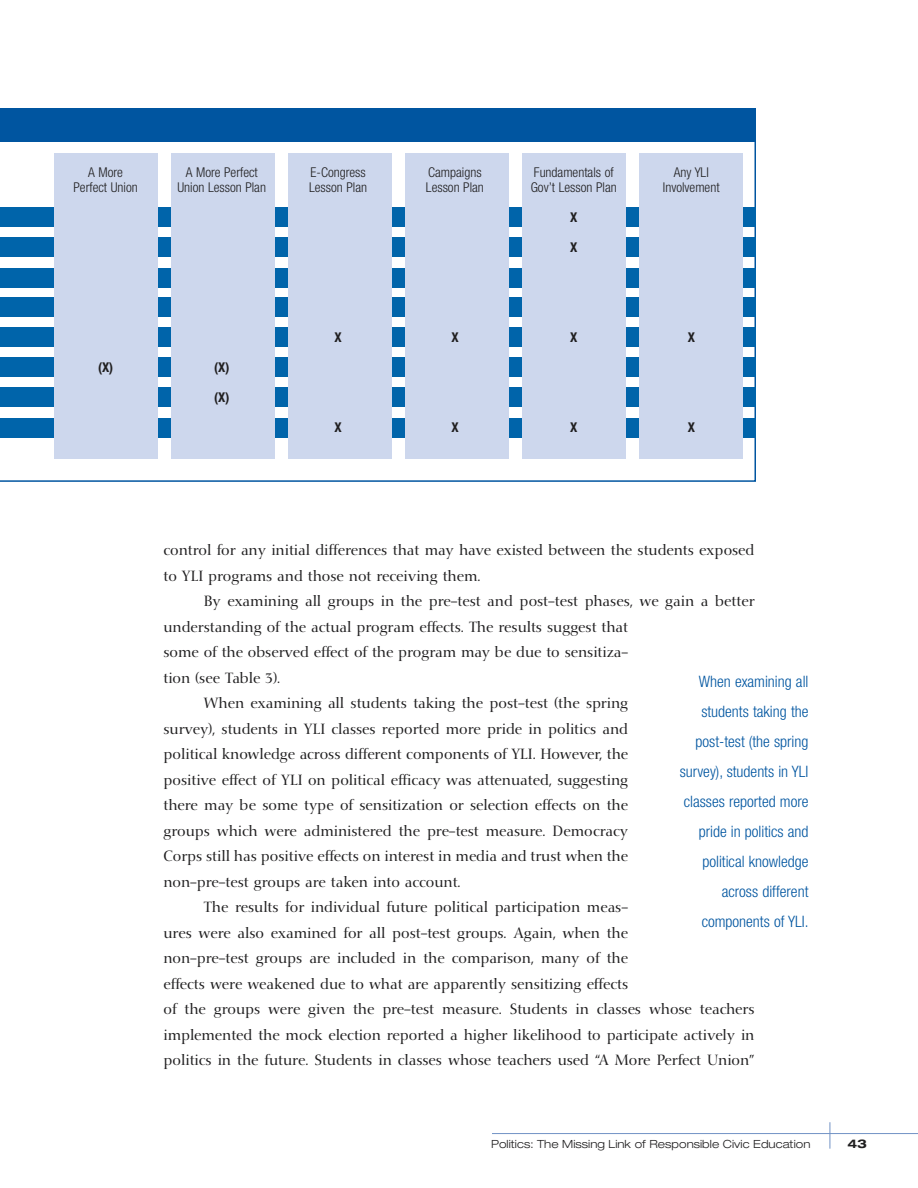
<style>
.page{position:relative;width:918px;height:1188px;background:#fff}
.page>*{position:absolute;margin:0;border:0;box-sizing:border-box;transform-origin:0 0}
.t1{font:300 condensed 15.75px/30px "Helvetica Neue";color:#0055a0;text-align:right}
.t2{font:14.7px/25.5px "Nofret";color:#201f20}
.t3{font:300 condensed 13.5px "Helvetica Neue";color:#201f20}
.t4{font:700 condensed 13.5px "Helvetica Neue";color:#201f20}
.t5{font:700 expanded 12px "Helvetica Neue";color:#201f20}
.t6{font:300 expanded 11.25px "Helvetica Neue";letter-spacing:.005em;color:#201f20}
</style>
<div class="page">
<hr style="left:492px;top:1133px;width:426px;height:1px;background:#7192c5">
<svg style="left:830px;top:1122px;width:1px;height:27px"></svg>
<svg style="left:0;top:142px;width:756px;height:340px"></svg>
<div style="left:0;top:207px;width:756px;height:20px;background:#0064aa"></div>
<div style="left:0;top:238px;width:756px;height:19px;background:#0064aa"></div>
<div style="left:0;top:268px;width:756px;height:19px;background:#0064aa"></div>
<div style="left:0;top:298px;width:756px;height:19px;background:#0064aa"></div>
<div style="left:0;top:328px;width:756px;height:19px;background:#0064aa"></div>
<div style="left:0;top:358px;width:756px;height:19px;background:#0064aa"></div>
<div style="left:0;top:387px;width:756px;height:20px;background:#0064aa"></div>
<div style="left:0;top:418px;width:756px;height:19px;background:#0064aa"></div>
<div style="left:54px;top:153px;width:103px;height:306px;background:#cdd7ed"></div>
<div style="left:171px;top:153px;width:103px;height:306px;background:#cdd7ed"></div>
<div style="left:288px;top:153px;width:103px;height:306px;background:#cdd7ed"></div>
<div style="left:405px;top:153px;width:103px;height:306px;background:#cdd7ed"></div>
<div style="left:522px;top:153px;width:103px;height:306px;background:#cdd7ed"></div>
<div style="left:639px;top:153px;width:103px;height:306px;background:#cdd7ed"></div>
<div style="left:0;top:108px;width:756px;height:34px;background:#0055a0"></div>
<p class="t3" style="left:88px;top:167px;width:36px">A More</p>
<p class="t3" style="left:186px;top:167px;width:74px">A More Perfect</p>
<p class="t3" style="left:311px;top:167px;width:57px">E-Congress</p>
<p class="t3" style="left:428px;top:167px;width:55px">Campaigns</p>
<p class="t3" style="left:534px;top:167px;width:81px">Fundamentals of</p>
<p class="t3" style="left:674px;top:167px;width:37px">Any YLI</p>
<p class="t3" style="left:74px;top:182px;width:66px">Perfect Union</p>
<p class="t3" style="left:178px;top:182px;width:90px">Union Lesson Plan</p>
<p class="t3" style="left:309px;top:182px;width:59px">Lesson Plan</p>
<p class="t3" style="left:426px;top:182px;width:59px">Lesson Plan</p>
<p class="t3" style="left:531px;top:182px;width:88px">Gov’t Lesson Plan</p>
<p class="t3" style="left:663px;top:182px;width:58px">Involvement</p>
<p class="t4" style="left:570px;top:212px;width:9px">X</p>
<p class="t4" style="left:570px;top:242px;width:9px">X</p>
<p class="t4" style="left:98px;top:362px;width:17px">(X)</p>
<p class="t4" style="left:214px;top:362px;width:17px">(X)</p>
<p class="t4" style="left:214px;top:392px;width:17px">(X)</p>
<p class="t4" style="left:335px;top:332px;width:9px">X</p>
<p class="t4" style="left:451px;top:332px;width:9px">X</p>
<p class="t4" style="left:570px;top:332px;width:9px">X</p>
<p class="t4" style="left:688px;top:332px;width:9px">X</p>
<p class="t4" style="left:335px;top:422px;width:9px">X</p>
<p class="t4" style="left:451px;top:422px;width:9px">X</p>
<p class="t4" style="left:570px;top:422px;width:9px">X</p>
<p class="t4" style="left:688px;top:422px;width:9px">X</p>
<p class="t2" style="left:164px;top:539px;width:592px">control for any initial differences that may have existed between the students exposed to YLI programs and those not receiving them.</p>
<p class="t2" style="left:204px;top:590px;width:552px">By examining all groups in the pre-test and post-test phases, we gain a better</p>
<p class="t2" style="left:164px;top:615px;width:466px">understanding of the actual program effects. The results suggest that</p>
<p class="t2" style="left:164px;top:641px;width:466px">some of the observed effect of the program may be due to sensitiza-</p>
<p class="t2" style="left:164px;top:666px;width:118px">tion (see Table 3).</p>
<p class="t2" style="left:204px;top:692px;width:426px">When examining all students taking the post-test (the spring</p>
<p class="t2" style="left:163px;top:717px;width:466px">survey), students in YLI classes reported more pride in politics and</p>
<p class="t2" style="left:163px;top:743px;width:466px">political knowledge across different components of YLI. However, the</p>
<p class="t2" style="left:163px;top:768px;width:466px">positive effect of YLI on political efficacy was attenuated, suggesting</p>
<p class="t2" style="left:163px;top:794px;width:466px">there may be some type of sensitization or selection effects on the</p>
<p class="t2" style="left:163px;top:819px;width:466px">groups which were administered the pre-test measure. Democracy</p>
<p class="t2" style="left:163px;top:845px;width:466px">Corps still has positive effects on interest in media and trust when the</p>
<p class="t2" style="left:163px;top:870px;width:299px">non-pre-test groups are taken into account.</p>
<p class="t2" style="left:204px;top:896px;width:426px">The results for individual future political participation meas-</p>
<p class="t2" style="left:163px;top:921px;width:466px">ures were also examined for all post-test groups. Again, when the</p>
<p class="t2" style="left:163px;top:947px;width:466px">non-pre-test groups are included in the comparison, many of the</p>
<p class="t2" style="left:163px;top:972px;width:466px">effects were weakened due to what are apparently sensitizing effects</p>
<p class="t2" style="left:163px;top:998px;width:592px">of the groups were given the pre-test measure. Students in classes whose teachers</p>
<p class="t2" style="left:163px;top:1023px;width:592px">implemented the mock election reported a higher likelihood to participate actively in</p>
<p class="t2" style="left:163px;top:1049px;width:592px">politics in the future. Students in classes whose teachers used “A More Perfect Union”</p>
<p class="t1" style="left:680px;top:668px;width:130px">When examining all students taking the post-test (the spring survey), students in YLI classes reported more pride in politics and political knowledge across different components of YLI.</p>
<p class="t6" style="left:491px;top:1139px;width:321px">Politics: The Missing Link of Responsible Civic Education</p>
<p class="t5" style="left:847px;top:1139px;width:21px">43</p>
</div>
